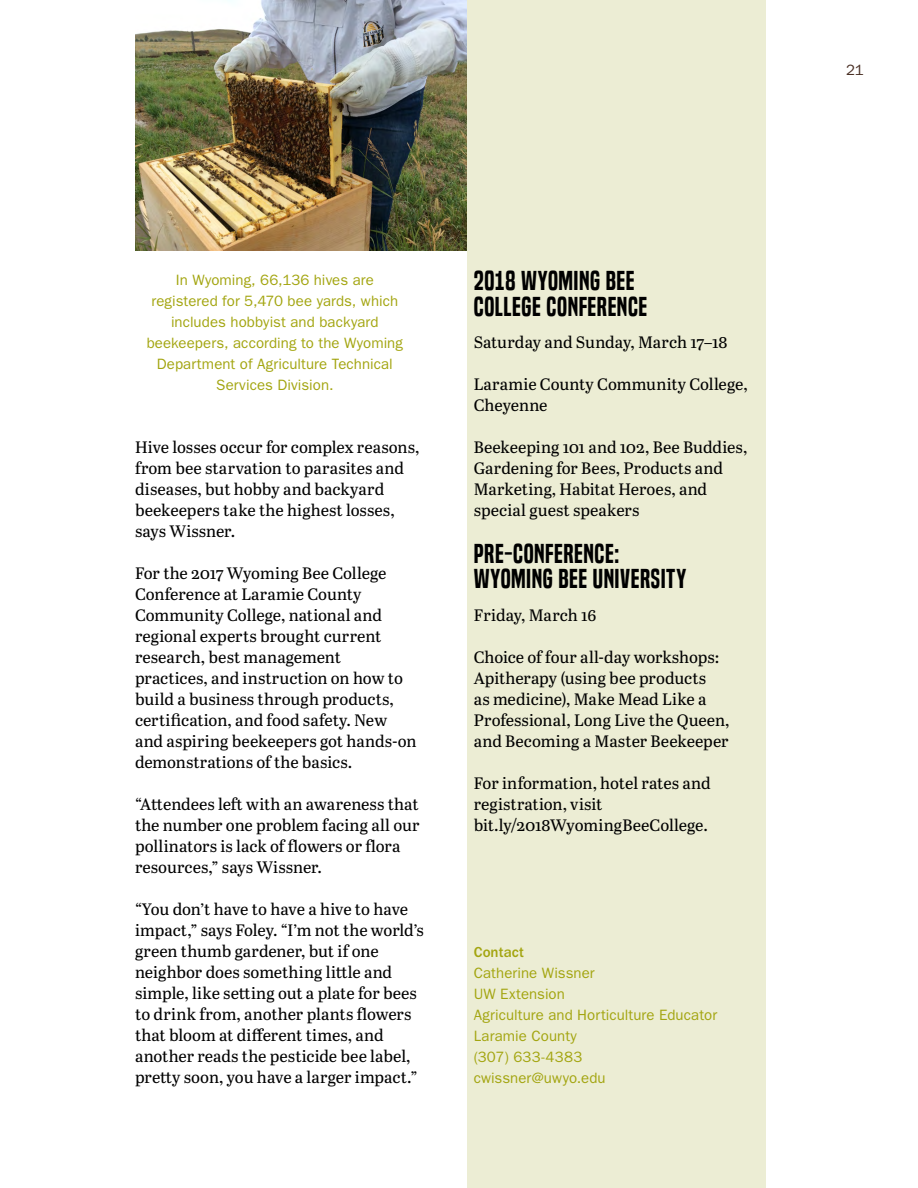
<style>
.page{position:relative;width:918px;height:1188px;background:#fff}
.page>*{position:absolute;margin:0;border:0;box-sizing:border-box;transform-origin:0 0}
.t1{font:25.5px/25.5px "Built Titling Sb";letter-spacing:.02em;color:#000}
.t2{font:16.5px/21px "Abril Text";color:#000}
.t3{font:15px/21px "ITC Franklin Gothic Std";letter-spacing:.005em;color:#a3a510}
.t4{font:500 15px "ITC Franklin Gothic Std";letter-spacing:.005em;color:#a3a510}
.t5{font:15px "ITC Franklin Gothic Std";color:#492f24}
</style>
<div class="page">
<img style="left:135px;top:0;width:332px;height:251px">
<div style="left:467px;top:0;width:299px;height:1188px;background:#ecedd4"></div>
<p class="t3" style="left:147px;top:270px;width:258px;text-align:center">In Wyoming, 66,136 hives are registered for 5,470 bee yards, which includes hobbyist and backyard beekeepers, according to the Wyoming<br>Department of Agriculture Technical<br>Services Division.</p>
<p class="t2" style="left:135px;top:436px;width:286px">Hive losses occur for complex reasons, from bee starvation to parasites and diseases, but hobby and backyard beekeepers take the highest losses, says Wissner.</p>
<p class="t2" style="left:135px;top:562px;width:283px">For the 2017 Wyoming Bee College Conference at Laramie County Community College, national and regional experts brought current research, best management practices, and instruction on how to build a business through products, certification, and food safety. New and aspiring beekeepers got hands-on demonstrations of the basics.</p>
<p class="t2" style="left:135px;top:793px;width:286px">“Attendees left with an awareness that the number one problem facing all our pollinators is lack of flowers or flora resources,” says Wissner.</p>
<p class="t2" style="left:135px;top:898px;width:291px">“You don’t have to have a hive to have impact,” says Foley. “I’m not the world’s green thumb gardener, but if one neighbor does something little and simple, like setting out a plate for bees to drink from, another plants flowers that bloom at different times, and another reads the pesticide bee label, pretty soon, you have a larger impact.”</p>
<h1 class="t1" style="left:474px;top:268px;width:175px">2018 WYOMING BEE<br>COLLEGE CONFERENCE</h1>
<p class="t2" style="left:474px;top:331px;width:255px">Saturday and Sunday, March 17–18</p>
<p class="t2" style="left:474px;top:373px;width:275px">Laramie County Community College,<br>Cheyenne</p>
<p class="t2" style="left:474px;top:436px;width:275px">Beekeeping 101 and 102, Bee Buddies,<br>Gardening for Bees, Products and<br>Marketing, Habitat Heroes, and special guest speakers</p>
<h1 class="t1" style="left:474px;top:541px;width:214px">PRE-CONFERENCE:<br>WYOMING BEE UNIVERSITY</h1>
<p class="t2" style="left:474px;top:604px;width:124px">Friday, March 16</p>
<p class="t2" style="left:474px;top:646px;width:257px">Choice of four all-day workshops:<br>Apitherapy (using bee products<br>as medicine), Make Mead Like a<br>Professional, Long Live the Queen, and Becoming a Master Beekeeper</p>
<p class="t2" style="left:474px;top:772px;width:238px">For information, hotel rates and registration, visit bit.ly/2018WyomingBeeCollege.</p>
<p class="t4" style="left:474px;top:944px;width:52px">Contact</p>
<p class="t3" style="left:474px;top:963px;width:245px">Catherine Wissner<br>UW Extension<br>Agriculture and Horticulture Educator<br>Laramie County<br>(307) 633-4383 cwissner@uwyo.edu</p>
<p class="t5" style="left:846px;top:61px;width:19px">21</p>
</div>
